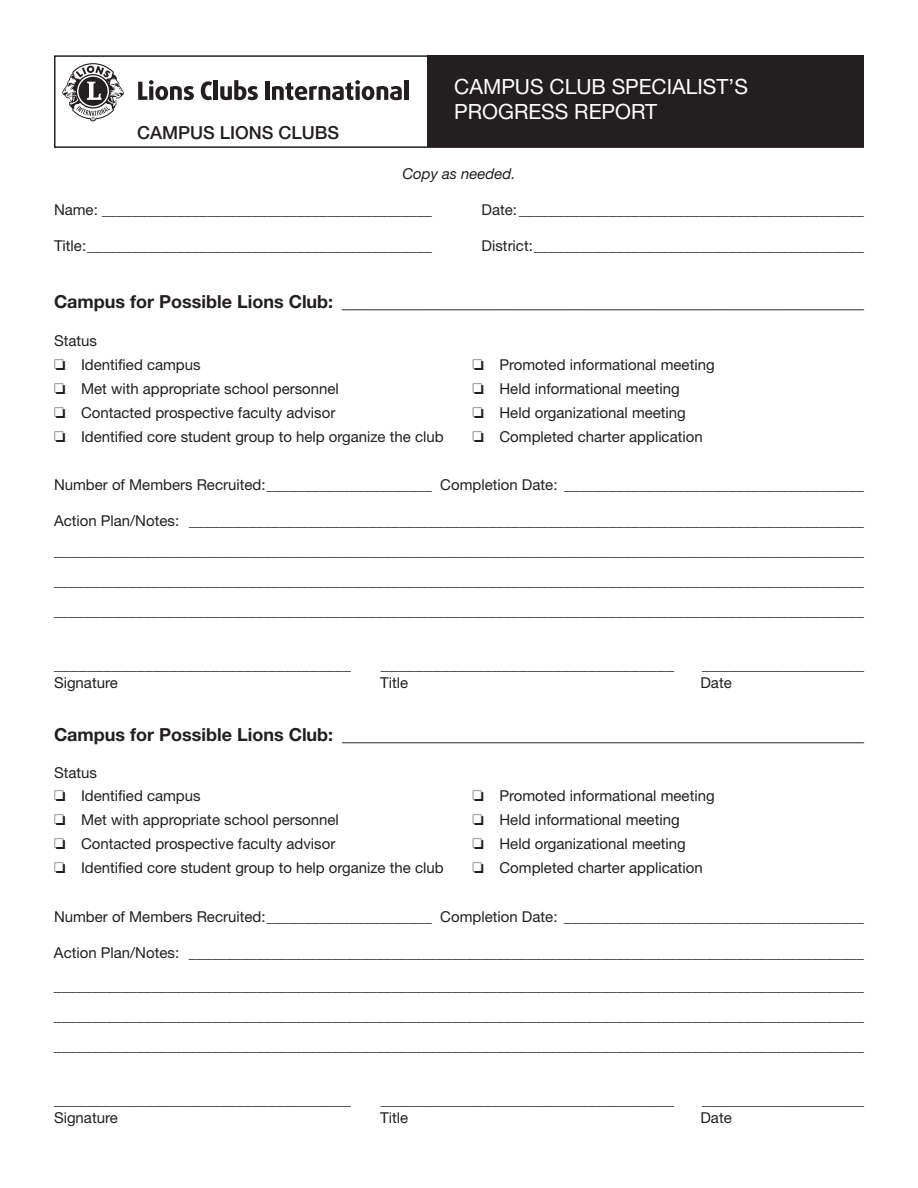
<style>
.page{position:relative;width:918px;height:1188px;background:#fff}
.page>*{position:absolute;margin:0;border:0;box-sizing:border-box;transform-origin:0 0}
.t1{font:21px/25.2px "Helvetica Neue";color:#fff}
.t2{font:700 18px "Helvetica Neue";color:#231f20}
.t3{font:500 18px "Helvetica Neue";color:#231f20}
.t4{font:15px/24px "Helvetica Neue";color:#231f20}
.t5{font:15px "Helvetica Neue";color:#231f20;scale:1.1 1}
.t6{font:15px "Helvetica Neue";color:#231f20;scale:1.15 1}
.t7{font:15px "Helvetica Neue";color:#231f20;scale:1.2 1}
.t8{font:italic 15px "Helvetica Neue";color:#231f20}
</style>
<div class="page">
<div style="left:54px;top:55px;width:810px;height:93px;border:2px solid #231f20"></div>
<svg style="left:62px;top:63px;width:62px;height:58px"></svg>
<svg style="left:138px;top:80px;width:56px;height:20px"></svg>
<svg style="left:201px;top:81px;width:11px;height:19px"></svg>
<hr style="left:214px;top:80px;width:4px;height:20px;background:#231f20">
<svg style="left:220px;top:80px;width:38px;height:20px"></svg>
<hr style="left:265px;top:82px;width:4px;height:18px;background:#231f20">
<svg style="left:272px;top:80px;width:130px;height:20px"></svg>
<hr style="left:404px;top:80px;width:4px;height:20px;background:#231f20">
<div style="left:427px;top:55px;width:437px;height:92px;background:#231f20"></div>
<p class="t3" style="left:137px;top:118px;width:204px">CAMPUS LIONS CLUBS</p>
<h1 class="t1" style="left:454px;top:76px;width:295px">CAMPUS CLUB SPECIALIST’S<br>PROGRESS REPORT</h1>
<p class="t8" style="left:402px;top:169px;width:115px">Copy as needed.</p>
<p class="t4" style="left:54px;top:200px;width:380px">Name: ____________________________________________</p>
<p class="t4" style="left:482px;top:200px;width:384px">Date:______________________________________________</p>
<p class="t4" style="left:54px;top:236px;width:379px">Title:______________________________________________</p>
<p class="t4" style="left:482px;top:236px;width:384px">District:____________________________________________</p>
<p class="t2" style="left:54px;top:295px;width:811px">Campus for Possible Lions Club: __________________________________________________________</p>
<p class="t4" style="left:54px;top:330px;width:45px">Status</p>
<p class="t4" style="left:54px;top:354px;width:391px">❏ Identified campus<br>❏ Met with appropriate school personnel<br>❏ Contacted prospective faculty advisor<br>❏ Identified core student group to help organize the club</p>
<p class="t4" style="left:473px;top:354px;width:244px">❏ Promoted informational meeting ❏ Held informational meeting<br>❏ Held organizational meeting<br>❏ Completed charter application</p>
<p class="t4" style="left:54px;top:474px;width:811px">Number of Members Recruited:______________________ Completion Date: ________________________________________</p>
<p class="t4" style="left:54px;top:507px;width:812px;line-height:30px;text-align:justify">Action Plan/Notes: __________________________________________________________________________________________ ____________________________________________________________________________________________________________ ____________________________________________________________________________________________________________ ____________________________________________________________________________________________________________</p>
<p class="t5" style="left:54px;top:659px;width:271px">____________________________________</p>
<p class="t6" style="left:381px;top:659px;width:257px">__________________________________</p>
<p class="t7" style="left:702px;top:659px;width:137px">__________________</p>
<p class="t4" style="left:54px;top:672px;width:65px">Signature</p>
<p class="t4" style="left:380px;top:672px;width:30px">Title</p>
<p class="t4" style="left:700px;top:672px;width:33px">Date</p>
<p class="t2" style="left:54px;top:728px;width:811px">Campus for Possible Lions Club: __________________________________________________________</p>
<p class="t4" style="left:54px;top:762px;width:45px">Status</p>
<p class="t4" style="left:54px;top:786px;width:391px">❏ Identified campus<br>❏ Met with appropriate school personnel<br>❏ Contacted prospective faculty advisor<br>❏ Identified core student group to help organize the club</p>
<p class="t4" style="left:473px;top:786px;width:244px">❏ Promoted informational meeting ❏ Held informational meeting<br>❏ Held organizational meeting<br>❏ Completed charter application</p>
<p class="t4" style="left:54px;top:906px;width:811px">Number of Members Recruited:______________________ Completion Date: ________________________________________</p>
<p class="t4" style="left:54px;top:942px;width:812px">Action Plan/Notes: __________________________________________________________________________________________</p>
<p class="t4" style="left:54px;top:972px;width:812px;line-height:30px;text-align:justify">____________________________________________________________________________________________________________ ____________________________________________________________________________________________________________ ____________________________________________________________________________________________________________</p>
<p class="t5" style="left:54px;top:1095px;width:271px">____________________________________</p>
<p class="t6" style="left:381px;top:1095px;width:257px">__________________________________</p>
<p class="t7" style="left:702px;top:1095px;width:137px">__________________</p>
<p class="t4" style="left:54px;top:1107px;width:65px">Signature</p>
<p class="t4" style="left:380px;top:1107px;width:30px">Title</p>
<p class="t4" style="left:700px;top:1107px;width:33px">Date</p>
</div>
